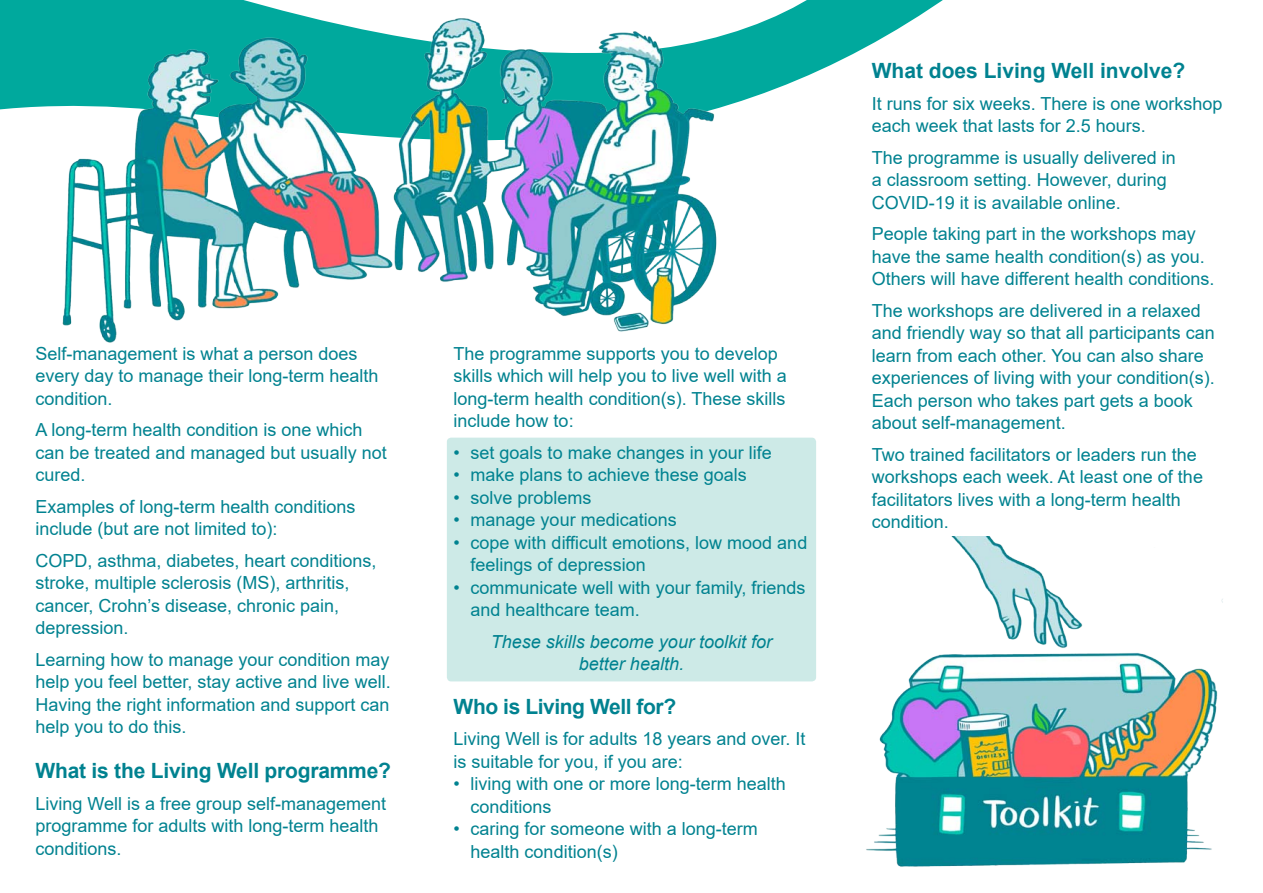
<style>
.page{position:relative;width:1263px;height:893px;background:#fff}
.page>*{position:absolute;margin:0;border:0;box-sizing:border-box;transform-origin:0 0}
.t1{font:700 21px "Arial";letter-spacing:-.01em;color:#008290}
.t2{font:18px/22.5px "Arial";color:#008290}
.t3{font:italic 18px "Arial";color:#008290}
</style>
<div class="page">
<img style="left:866px;top:537px;width:357px;height:330px">
<div style="left:447px;top:438px;width:369px;height:243px;background:#cdeae7;border-radius:4px"></div>
<svg style="left:0;top:0;width:943px;height:110px;fill:#00a99d"></svg>
<img style="left:40px;top:0;width:701px;height:343px">
<p class="t2" style="left:35px;top:342px;width:345px">Self-management is what a person does every day to manage their long-term health condition.</p>
<p class="t2" style="left:35px;top:418px;width:353px">A long-term health condition is one which can be treated and managed but usually not cured.</p>
<p class="t2" style="left:35px;top:495px;width:322px">Examples of long-term health conditions include (but are not limited to):</p>
<p class="t2" style="left:35px;top:549px;width:343px">COPD, asthma, diabetes, heart conditions, stroke, multiple sclerosis (MS), arthritis, cancer, Crohn’s disease, chronic pain, depression.</p>
<p class="t2" style="left:35px;top:648px;width:357px;text-align:justify">Learning how to manage your condition may help you feel better, stay active and live well.<br>Having the right information and support can help you to do this.</p>
<p class="t1" style="left:35px;top:756px;width:357px">What is the Living Well programme?</p>
<p class="t2" style="left:35px;top:792px;width:352px">Living Well is a free group self-management programme for adults with long-term health conditions.</p>
<p class="t2" style="left:454px;top:342px;width:335px">The programme supports you to develop skills which will help you to live well with a long-term health condition(s). These skills include how to:</p>
<p class="t2" style="left:454px;top:441px;width:320px">• set goals to make changes in your life</p>
<p class="t2" style="left:454px;top:463px;width:295px">• make plans to achieve these goals</p>
<p class="t2" style="left:454px;top:486px;width:140px">• solve problems</p>
<p class="t2" style="left:454px;top:508px;width:225px">• manage your medications</p>
<p class="t2" style="left:471px;top:531px;width:338px;text-indent:-17px">• cope with difficult emotions, low mood and feelings of depression</p>
<p class="t2" style="left:471px;top:576px;width:336px;text-indent:-17px">• communicate well with your family, friends and healthcare team.</p>
<p class="t3" style="left:491px;top:630px;width:283px">These skills become your toolkit for</p>
<p class="t3" style="left:579px;top:652px;width:107px">better health.</p>
<p class="t1" style="left:454px;top:691px;width:224px">Who is Living Well for?</p>
<p class="t2" style="left:454px;top:727px;width:353px">Living Well is for adults 18 years and over. It is suitable for you, if you are:</p>
<p class="t2" style="left:471px;top:772px;width:317px;text-indent:-17px">• living with one or more long-term health conditions</p>
<p class="t2" style="left:471px;top:817px;width:289px;text-indent:-17px">• caring for someone with a long-term health condition(s)</p>
<p class="t1" style="left:872px;top:56px;width:315px">What does Living Well involve?</p>
<p class="t2" style="left:872px;top:92px;width:352px">It runs for six weeks. There is one workshop each week that lasts for 2.5 hours.</p>
<p class="t2" style="left:872px;top:146px;width:306px">The programme is usually delivered in a classroom setting. However, during<br>COVID-19 it is available online.</p>
<p class="t2" style="left:872px;top:222px;width:344px">People taking part in the workshops may have the same health condition(s) as you.<br>Others will have different health conditions.</p>
<p class="t2" style="left:872px;top:299px;width:345px">The workshops are delivered in a relaxed and friendly way so that all participants can learn from each other. You can also share experiences of living with your condition(s).<br>Each person who takes part gets a book about self-management.</p>
<p class="t2" style="left:872px;top:443px;width:333px">Two trained facilitators or leaders run the workshops each week. At least one of the facilitators lives with a long-term health condition.</p>
</div>
